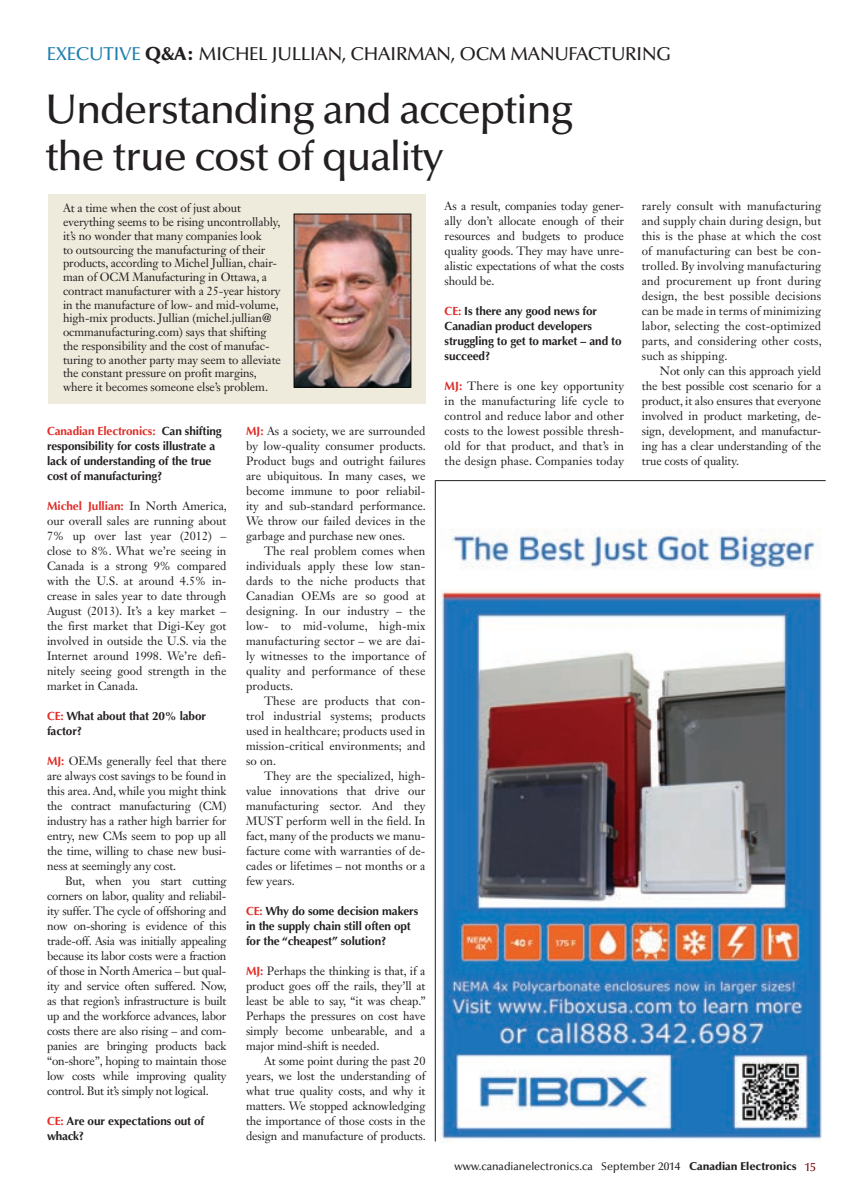
<style>
.page{position:relative;width:867px;height:1193px;background:#fff}
.page>*{position:absolute;margin:0;border:0;box-sizing:border-box;transform-origin:0 0}
.t1{font:500 41.62px/46.2px "Optima LT Std";letter-spacing:-.035em;color:#231f20}
.t2{font:500 18.75px "Optima LT Std";letter-spacing:-.02em;color:#231f20}
.t3{font:11.88px/15px "Janson Text LT Std";letter-spacing:-.01em;color:#231f20;text-align:justify}
.t4{font:700 11.88px/15px "Optima LT Std";letter-spacing:-.01em;color:#231f20}
.t5{font:500 11.25px "Optima LT Std";color:#231f20;scale:.95 1}
.s1{color:#207eaf}
.s2{font-weight:900}
.s3{color:#df2c27}
.s4{font-family:"Optima";font-weight:700;color:#df2c27}
.s5{font-size:11.88px;color:#79000b}
</style>
<div class="page">
<div style="left:48px;top:194px;width:377px;height:210px;background:#efebdc"></div>
<img style="left:295px;top:216px;width:114px;height:169px">
<div style="left:293px;top:214px;width:118px;height:173px;border:1px solid #040503"></div>
<img style="left:441px;top:529px;width:380px;height:611px">
<hr style="left:435px;top:480px;width:390px;height:1px;background:#231f20">
<hr style="left:435px;top:480px;width:1px;height:661px;background:#231f20">
<h2 class="t2" style="left:47px;top:44px;width:625px"><span class="s1">EXECUTIVE</span> <span class="s2">Q&amp;A:</span> MICHEL JULLIAN, CHAIRMAN, OCM MANUFACTURING</h2>
<h1 class="t1" style="left:45px;top:87px;width:530px">Understanding and accepting the true cost of quality</h1>
<p class="t3" style="left:63px;top:201px;width:219px;line-height:13.8px;text-align:left">At a time when the cost of just about everything seems to be rising uncontrollably, it’s no wonder that many companies look<br>to outsourcing the manufacturing of their products, according to Michel Jullian, chair&shy;man of OCM Manufacturing in Ottawa, a contract manufacturer with a 25-year history in the manufacture of low- and mid-volume, high-mix products. Jullian (michel.jullian@ ocmmanufacturing.com) says that shifting the responsibility and the cost of manufac&shy;turing to another party may seem to alleviate the constant pressure on profit margins, where it becomes someone else’s problem.</p>
<p class="t4" style="left:47px;top:424px;width:176px"><span class="s3">Canadian Electronics:</span> Can shifting responsibility for costs illustrate a lack of understanding of the true cost of manufacturing?</p>
<p class="t3" style="left:47px;top:498px;width:181px"><span class="s4">Michel Jullian:</span> In North America, our overall sales are running about 7% up over last year (2012) – close to 8%. What we’re seeing in Canada is a strong 9% compared with the U.S. at around 4.5% in&shy;crease in sales year to date through August (2013). It’s a key market – the first market that Digi-Key got involved in outside the U.S. via the Internet around 1998. We’re defi&shy;nitely seeing good strength in the market in Canada.</p>
<p class="t4" style="left:47px;top:709px;width:160px"><span class="s3">CE:</span> What about that 20% labor factor?</p>
<p class="t3" style="left:47px;top:753px;width:181px"><span class="s4">MJ:</span> OEMs generally feel that there are always cost savings to be found in this area. And, while you might think the contract manufacturing (CM) industry has a rather high barrier for entry, new CMs seem to pop up all the time, willing to chase new busi&shy;ness at seemingly any cost.</p>
<p class="t3" style="left:47px;top:873px;width:181px;text-indent:18px">But, when you start cutting corners on labor, quality and reliabil&shy;ity suffer. The cycle of offshoring and now on-shoring is evidence of this trade-off. Asia was initially appealing because its labor costs were a fraction of those in North America – but qual&shy;ity and service often suffered. Now, as that region’s infrastructure is built up and the workforce advances, labor costs there are also rising – and com&shy;panies are bringing products back “on-shore”, hoping to maintain those low costs while improving quality control. But it’s simply not logical.</p>
<p class="t4" style="left:47px;top:1114px;width:159px"><span class="s3">CE:</span> Are our expectations out of whack?</p>
<p class="t3" style="left:246px;top:423px;width:181px"><span class="s4">MJ:</span> As a society, we are surrounded by low-quality consumer products.<br>Product bugs and outright failures are ubiquitous. In many cases, we become immune to poor reliabil&shy;ity and sub-standard performance.<br>We throw our failed devices in the garbage and purchase new ones.</p>
<p class="t3" style="left:246px;top:543px;width:181px;text-indent:18px">The real problem comes when individuals apply these low stan&shy;dards to the niche products that Canadian OEMs are so good at designing. In our industry – the low- to mid-volume, high-mix manufacturing sector – we are dai&shy;ly witnesses to the importance of quality and performance of these products.</p>
<p class="t3" style="left:246px;top:693px;width:181px;text-indent:18px">These are products that con&shy;trol industrial systems; products used in healthcare; products used in mission-critical environments; and so on.</p>
<p class="t3" style="left:246px;top:768px;width:181px;text-indent:18px">They are the specialized, high&shy;value innovations that drive our manufacturing sector. And they MUST perform well in the field. In fact, many of the products we manu&shy;facture come with warranties of de&shy;cades or lifetimes – not months or a few years.</p>
<p class="t4" style="left:246px;top:904px;width:174px"><span class="s3">CE:</span> Why do some decision makers in the supply chain still often opt for the “cheapest” solution?</p>
<p class="t3" style="left:246px;top:963px;width:181px"><span class="s4">MJ:</span> Perhaps the thinking is that, if a product goes off the rails, they’ll at least be able to say, “it was cheap.” Perhaps the pressures on cost have simply become unbearable, and a major mind-shift is needed.</p>
<p class="t3" style="left:246px;top:1053px;width:181px;text-indent:18px">At some point during the past 20 years, we lost the understanding of what true quality costs, and why it matters. We stopped acknowledging the importance of those costs in the design and manufacture of products.</p>
<p class="t3" style="left:444px;top:198px;width:181px">As a result, companies today gener&shy;ally don’t allocate enough of their resources and budgets to produce quality goods. They may have unre&shy;alistic expectations of what the costs should be.</p>
<p class="t4" style="left:444px;top:304px;width:178px"><span class="s3">CE:</span> Is there any good news for<br>Canadian product developers struggling to get to market – and to succeed?</p>
<p class="t3" style="left:444px;top:378px;width:181px"><span class="s4">MJ:</span> There is one key opportunity in the manufacturing life cycle to control and reduce labor and other costs to the lowest possible thresh&shy;old for that product, and that’s in the design phase. Companies today</p>
<p class="t3" style="left:641px;top:198px;width:181px">rarely consult with manufacturing and supply chain during design, but this is the phase at which the cost of manufacturing can best be con&shy;trolled. By involving manufacturing and procurement up front during design, the best possible decisions can be made in terms of minimizing labor, selecting the cost-optimized parts, and considering other costs, such as shipping.</p>
<p class="t3" style="left:641px;top:363px;width:181px;text-indent:18px">Not only can this approach yield the best possible cost scenario for a product, it also ensures that everyone involved in product marketing, de&shy;sign, development, and manufactur&shy;ing has a clear understanding of the true costs of quality.</p>
<p class="t5" style="left:454px;top:1159px;width:382px">www.canadianelectronics.ca September 2014 <span class="s2">Canadian Electronics</span> <span class="s5">15</span></p>
</div>
